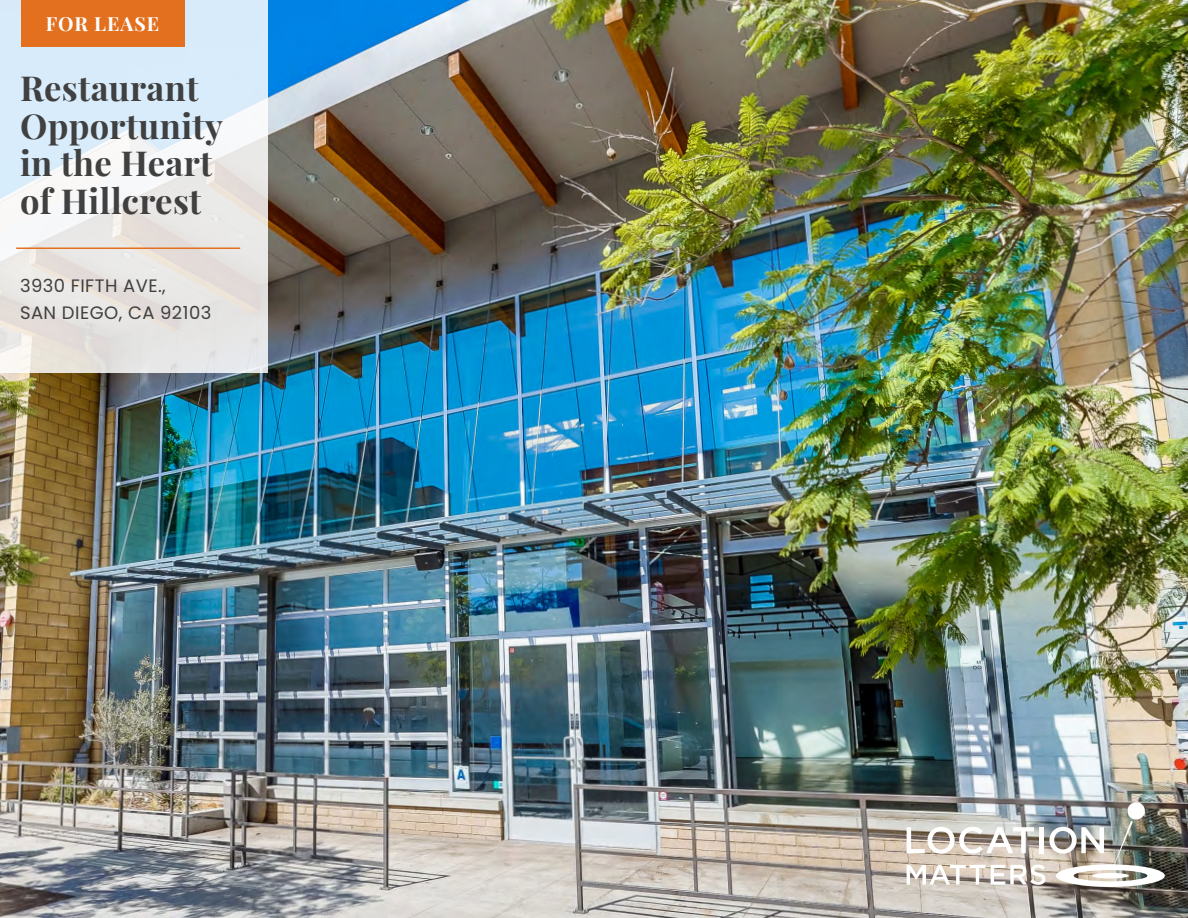
<style>
.page{position:relative;width:1188px;height:918px;background:#fff}
.page>*{position:absolute;margin:0;border:0;box-sizing:border-box;transform-origin:0 0}
.t1{font:700 34.5px/37.5px "Playfair Display";letter-spacing:.01em;color:#404040}
.t2{font:700 19.5px "Playfair Display";letter-spacing:.05em;color:#fff}
.t3{font:18px "Poppins";letter-spacing:.025em;color:#404040}
</style>
<div class="page">
<img style="left:0;top:0;width:1188px;height:918px">
<svg style="left:0;top:0;width:268px;height:373px"></svg>
<hr style="left:16px;top:247px;width:224px;height:2px;background:#e3701f">
<div style="left:21px;top:0;width:163px;height:46px;background:#e3701f"></div>
<img style="left:907px;top:801px;width:258px;height:86px">
<p class="t2" style="left:46px;top:8px;width:115px">FOR LEASE</p>
<p class="t1" style="left:20px;top:67px;width:180px">Restaurant</p>
<p class="t1" style="left:20px;top:104px;width:204px">Opportunity in the Heart</p>
<p class="t1" style="left:20px;top:179px;width:183px">of Hillcrest</p>
<p class="t3" style="left:20px;top:275px;width:147px">3930 FIFTH AVE.,</p>
<p class="t3" style="left:20px;top:302px;width:193px">SAN DIEGO, CA 92103</p>
</div>
